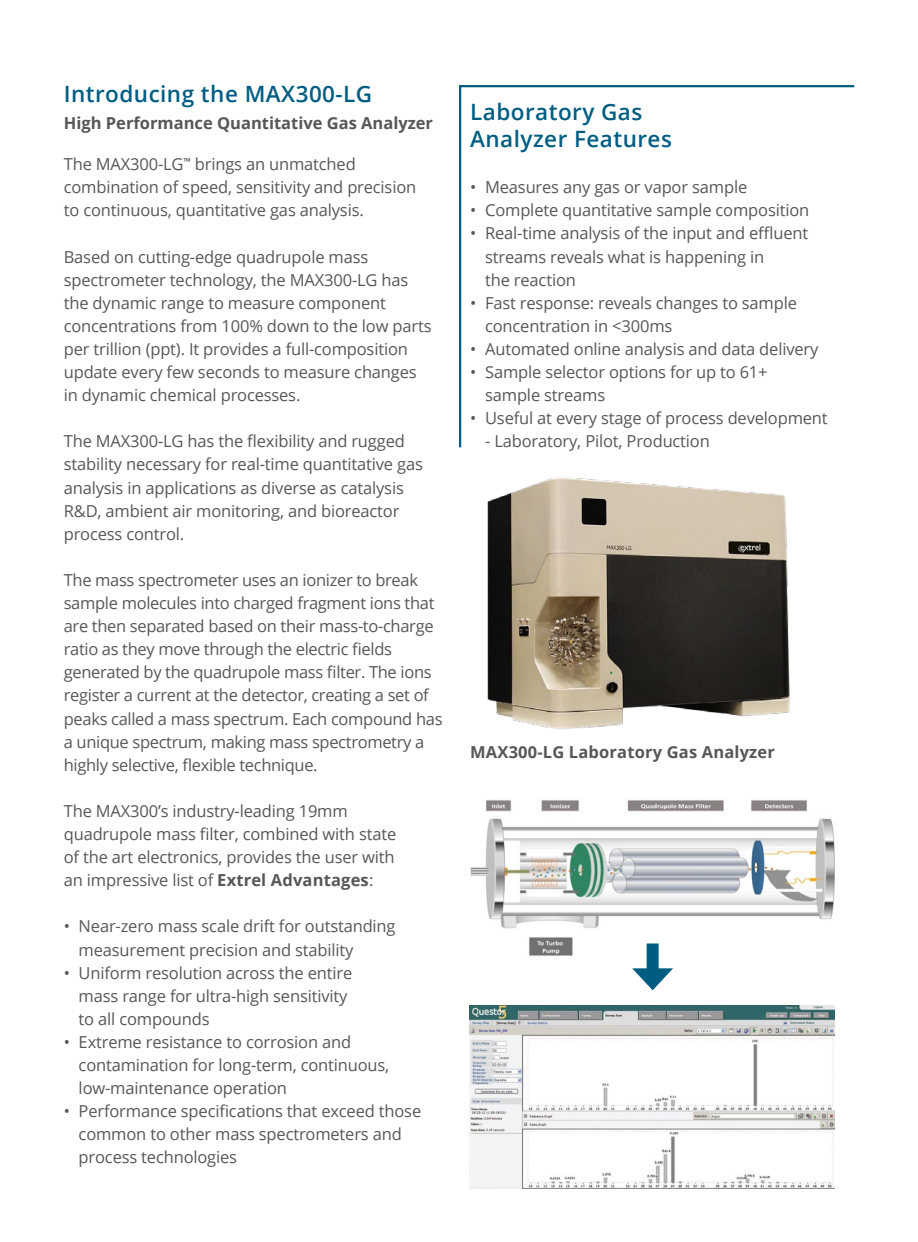
<style>
.page{position:relative;width:918px;height:1242px;background:#fff}
.page>*{position:absolute;margin:0;border:0;box-sizing:border-box;transform-origin:0 0}
.t1{font:600 22.5px/27px "Open Sans";letter-spacing:.02em;color:#005d82}
.t2{font:16.5px/23.1px "Open Sans";letter-spacing:-.01em;color:#575756}
.t3{font:700 16.5px "Open Sans";color:#575756}
.s1{font-weight:700}
</style>
<div class="page">
<img style="left:487px;top:477px;width:303px;height:253px">
<svg style="left:459px;top:85px;width:396px;height:363px"></svg>
<img style="left:470px;top:800px;width:365px;height:164px">
<div style="left:647px;top:943px;width:12px;height:34px;background:#005d82"></div>
<svg style="left:632px;top:968px;width:41px;height:22px"></svg>
<img style="left:470px;top:1006px;width:365px;height:183px">
<h1 class="t1" style="left:64px;top:80px;width:310px">Introducing the MAX300-LG</h1>
<p class="t3" style="left:64px;top:111px;width:371px">High Performance Quantitative Gas Analyzer</p>
<p class="t2" style="left:64px;top:152px;width:354px">The MAX300-LG<sup>™</sup> brings an unmatched combination of speed, sensitivity and precision to continuous, quantitative gas analysis.</p>
<p class="t2" style="left:64px;top:245px;width:369px">Based on cutting-edge quadrupole mass spectrometer technology, the MAX300-LG has the dynamic range to measure component concentrations from 100% down to the low parts per trillion (ppt). It provides a full-composition update every few seconds to measure changes in dynamic chemical processes.</p>
<p class="t2" style="left:64px;top:429px;width:361px">The MAX300-LG has the flexibility and rugged stability necessary for real-time quantitative gas analysis in applications as diverse as catalysis R&amp;D, ambient air monitoring, and bioreactor process control.</p>
<p class="t2" style="left:64px;top:568px;width:380px">The mass spectrometer uses an ionizer to break sample molecules into charged fragment ions that are then separated based on their mass-to-charge ratio as they move through the electric fields generated by the quadrupole mass filter. The ions register a current at the detector, creating a set of peaks called a mass spectrum. Each compound has a unique spectrum, making mass spectrometry a highly selective, flexible technique.</p>
<p class="t2" style="left:64px;top:799px;width:334px">The MAX300’s industry-leading 19mm quadrupole mass filter, combined with state of the art electronics, provides the user with an impressive list of <span class="s1">Extrel Advantages</span>:</p>
<p class="t2" style="left:79px;top:914px;width:318px;text-indent:-15px">• Near-zero mass scale drift for outstanding measurement precision and stability</p>
<p class="t2" style="left:79px;top:961px;width:275px;text-indent:-15px">• Uniform resolution across the entire mass range for ultra-high sensitivity to all compounds</p>
<p class="t2" style="left:79px;top:1030px;width:312px;text-indent:-15px">• Extreme resistance to corrosion and contamination for long-term, continuous, low-maintenance operation</p>
<p class="t2" style="left:79px;top:1099px;width:344px;text-indent:-15px">• Performance specifications that exceed those common to other mass spectrometers and process technologies</p>
<h1 class="t1" style="left:470px;top:98px;width:203px">Laboratory Gas<br>Analyzer Features</h1>
<p class="t2" style="left:470px;top:175px;width:279px">• Measures any gas or vapor sample</p>
<p class="t2" style="left:470px;top:198px;width:341px">• Complete quantitative sample composition</p>
<p class="t2" style="left:485px;top:221px;width:325px;text-indent:-15px">• Real-time analysis of the input and effluent streams reveals what is happening in<br>the reaction</p>
<p class="t2" style="left:485px;top:291px;width:313px;text-indent:-15px">• Fast response: reveals changes to sample concentration in &lt;300ms</p>
<p class="t2" style="left:470px;top:337px;width:350px">• Automated online analysis and data delivery</p>
<p class="t2" style="left:485px;top:360px;width:284px;text-indent:-15px">• Sample selector options for up to 61+ sample streams</p>
<p class="t2" style="left:470px;top:406px;width:359px">• Useful at every stage of process development</p>
<p class="t2" style="left:485px;top:429px;width:226px">- Laboratory, Pilot, Production</p>
<p class="t3" style="left:470px;top:741px;width:306px">MAX300-LG Laboratory Gas Analyzer</p>
</div>
